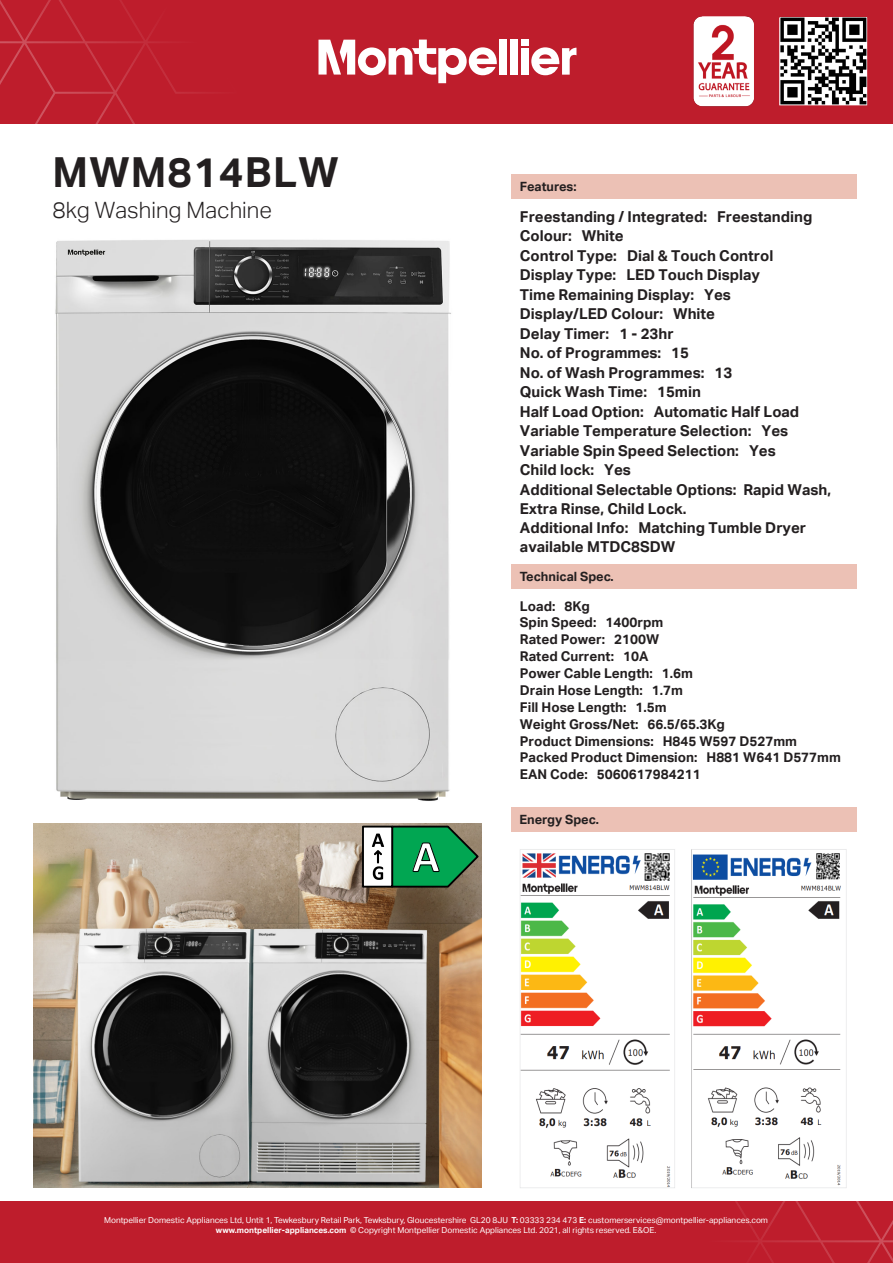
<style>
.page{position:relative;width:893px;height:1263px;background:#fff}
.page>*{position:absolute;margin:0;border:0;box-sizing:border-box;transform-origin:0 0}
.t1{font:700 44.85px "Calibri";color:#fff}
.t2{font:700 41.4px "Aktiv Grotesk";letter-spacing:.03em;color:#231f20}
.t3{font:300 22.5px "Aktiv Grotesk";color:#231f20}
.t4{font:700 15px/19.4px "Aktiv Grotesk";color:#231f20}
.t5{font:700 13.5px/16.8px "Aktiv Grotesk";color:#231f20}
.t6{font:700 12.75px "Aktiv Grotesk";color:#231f20}
.t7{font:8.25px "Aktiv Grotesk";color:#fff}
.s1{font-style:inherit}
.s2{font-weight:700}
</style>
<div class="page">
<img style="left:33px;top:823px;width:448px;height:364px">
<div style="left:0;top:1201px;width:893px;height:62px;background:#be1d2c"></div>
<svg style="left:735px;top:1201px;width:158px;height:62px"></svg>
<div style="left:511px;top:174px;width:346px;height:24px;background:#ecc1b5"></div>
<div style="left:511px;top:564px;width:346px;height:24px;background:#ecc1b5"></div>
<div style="left:511px;top:807px;width:346px;height:24px;background:#ecc1b5"></div>
<div style="left:0;top:0;width:893px;height:123px;background:#be1d2c"></div>
<svg style="left:0;top:0;width:205px;height:123px"></svg>
<div style="left:499px;top:40px;width:8px;height:35px;background:#fff"></div>
<div style="left:510px;top:40px;width:8px;height:35px;background:#fff"></div>
<div style="left:521px;top:48px;width:8px;height:27px;background:#fff"></div>
<div style="left:521px;top:40px;width:8px;height:6px;background:#fff"></div>
<svg style="left:531px;top:47px;width:45px;height:28px"></svg>
<svg style="left:318px;top:40px;width:179px;height:43px"></svg>
<div style="left:779px;top:17px;width:88px;height:88px;border:1px solid #fff"></div>
<img style="left:693px;top:16px;width:61px;height:91px">
<div style="left:363px;top:826px;width:29px;height:61px;background:#fff"></div>
<div style="left:362px;top:826px;width:31px;height:61px;border:2px solid #000"></div>
<svg style="left:372px;top:833px;width:12px;height:47px"></svg>
<svg style="left:390px;top:825px;width:90px;height:63px"></svg>
<img style="left:780px;top:18px;width:87px;height:86px">
<img style="left:520px;top:849px;width:327px;height:339px">
<img style="left:55px;top:239px;width:396px;height:562px">
<p class="t2" style="left:52px;top:148px;width:288px">M<span class="s1">W</span>M814BL<span class="s1">W</span></p>
<p class="t3" style="left:52px;top:197px;width:221px">8kg Washing Machine</p>
<p class="t4" style="left:520px;top:207px;width:313px">Freestanding / Integrated: <span class="s1">Freestanding<br></span>Colour: <span class="s1">White<br></span>Control Type: <span class="s1">Dial &amp; Touch Control<br></span>Display Type: LED <span class="s1">Touch</span> Display<br>Time Remaining Display: Yes<br>Display/LED Colour: White<br>Delay Timer: 1 - 2<span class="s1">3</span>hr<br>No. of Programmes: <span class="s1">15<br></span>No. of Wash Programmes: <span class="s1">13<br></span>Quick Wash Time: <span class="s1">15min<br></span>Half Load Option: <span class="s1">Automatic Half Load<br></span>Variable Temperature Selection: <span class="s1">Yes<br></span>Variable Spin Speed Selection: Yes<br>Child lock: <span class="s1">Yes<br></span>Additional Selectable Options: <span class="s1">Rapid Wash,<br>Extra Rinse, Child Lock</span>.<br><span class="s1">Additional Info: Matching Tumble Dryer available MTDC8SDW</span></p>
<p class="t6" style="left:520px;top:179px;width:58px">Features:</p>
<p class="t6" style="left:520px;top:569px;width:95px">Technical Spec.</p>
<p class="t5" style="left:520px;top:597px;width:322px">Load: <span class="s1">8</span>Kg<br>Spin Speed: <span class="s1">1</span>4<span class="s1">00rpm<br></span>Rated Power: 2<span class="s1">1</span>00W<br>Rated Current: <span class="s1">10</span>A<br>Power Cable Length: 1.<span class="s1">6</span>m<br>Drain Hose Length: 1.<span class="s1">7</span>m<br>Fill Hose Length: <span class="s1">1.</span>5<span class="s1">m<br></span>Weight Gross/Net: 6<span class="s1">6.5/65.3</span>Kg<br>Product Dimensions: H<span class="s1">845</span> W<span class="s1">597</span> D<span class="s1">527</span>mm<br>Packed Product Dimension<span class="s1">: H881 W641 D577mm<br></span>EAN Code: <span class="s1">5060617984211</span></p>
<h1 class="t1" style="left:412px;top:825px;width:29px">A</h1>
<p class="t6" style="left:519px;top:812px;width:81px">Energy Spec.</p>
<p class="t7" style="left:104px;top:1215px;width:665px">Montpellier Domestic Appliances Ltd, Untit 1, Tewkesbury Retail Park, Tewksbury, Gloucestershire GL20 8JU <span class="s2">T:</span> 03333 234 473 <span class="s2">E:</span> customerservices@montpellier-appliances.com</p>
<p class="t7" style="left:216px;top:1225px;width:442px"><span class="s2">www.montpellier-appliances.com</span> © Copyright Montpellier Domestic Appliances Ltd. 2021, all rights reserved. E&amp;OE.</p>
</div>
